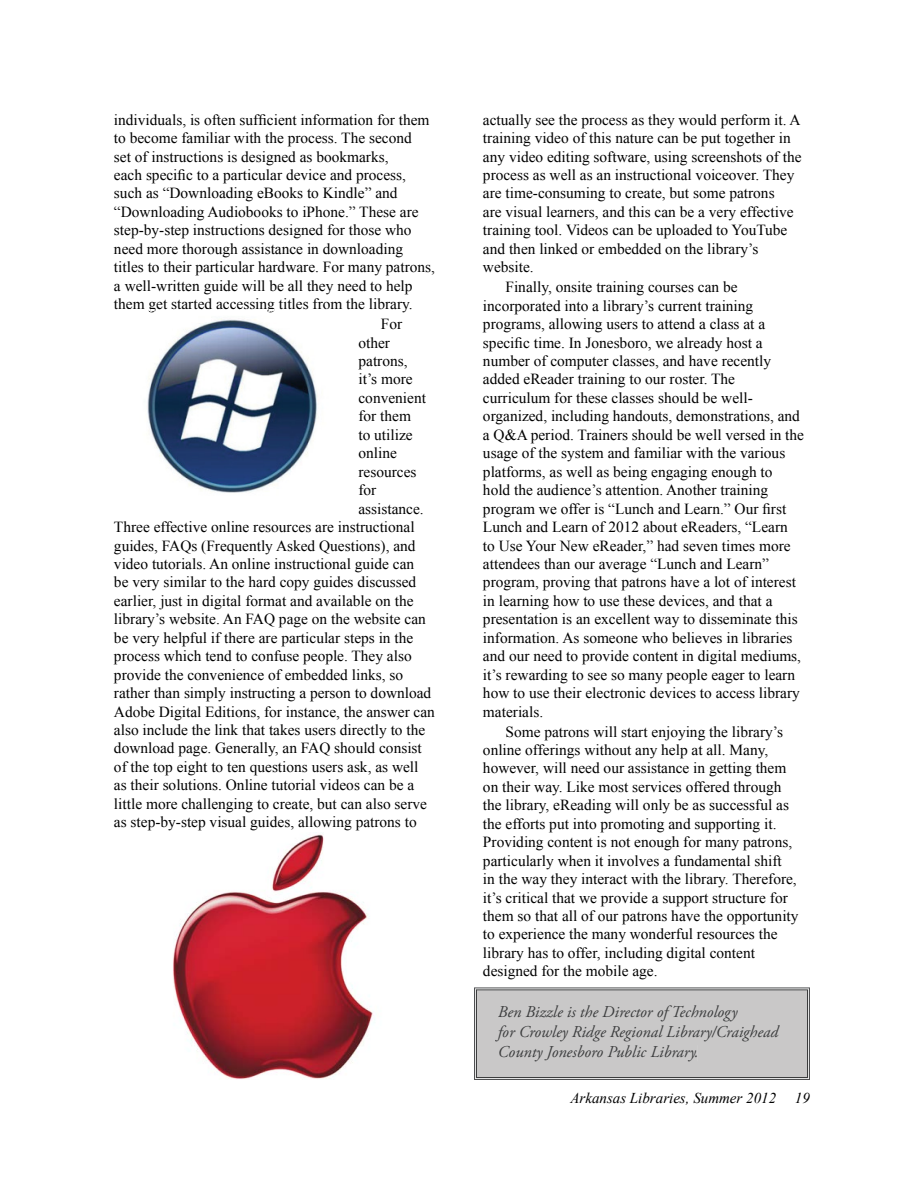
<style>
.page{position:relative;width:918px;height:1188px;background:#fff}
.page>*{position:absolute;margin:0;border:0;box-sizing:border-box;transform-origin:0 0}
.t1{font:italic 16.5px/19.8px "Adobe Garamond Pro";color:#3c3d3e}
.t2{font:15.3px/18.5px "Times New Roman";color:#000}
.t3{font:italic 15px "Times New Roman";color:#000}
.s1{color:#fff}
</style>
<div class="page">
<svg style="left:474px;top:987px;width:336px;height:93px;background:#c1c1c1"></svg>
<img style="left:147px;top:319px;width:170px;height:174px">
<img style="left:173px;top:832px;width:200px;height:248px">
<p class="t2" style="left:114px;top:112px;width:322px">individuals, is often sufficient information for them to become familiar with the process. The second<br>set of instructions is designed as bookmarks,<br>each specific to a particular device and process, such as “Downloading eBooks to Kindle” and “Downloading Audiobooks to iPhone.” These are step-by-step instructions designed for those who need more thorough assistance in downloading titles to their particular hardware. For many patrons, a well-written guide will be all they need to help them get <span class="s1">sta</span>rted a<span class="s1">cc</span>es<span class="s1">si</span>ng t<span class="s1">itle</span>s from <span class="s1">t</span>he library.</p>
<p class="t2" style="left:381px;top:316px;width:23px">For</p>
<p class="t2" style="left:358px;top:334px;width:33px">other</p>
<p class="t2" style="left:358px;top:353px;width:51px">patrons,</p>
<p class="t2" style="left:358px;top:371px;width:56px">it’s more</p>
<p class="t2" style="left:358px;top:390px;width:69px">convenient</p>
<p class="t2" style="left:358px;top:408px;width:54px">for them</p>
<p class="t2" style="left:358px;top:427px;width:56px">to utilize</p>
<p class="t2" style="left:358px;top:445px;width:40px">online</p>
<p class="t2" style="left:358px;top:464px;width:60px">resources</p>
<p class="t2" style="left:358px;top:482px;width:19px">for</p>
<p class="t2" style="left:358px;top:501px;width:67px">assistance.</p>
<p class="t2" style="left:114px;top:519px;width:302px">Three effective online resources are instructional</p>
<p class="t2" style="left:114px;top:537px;width:303px">guides, FAQs (Frequently Asked Questions), and</p>
<p class="t2" style="left:114px;top:556px;width:302px">video tutorials. An online instructional guide can</p>
<p class="t2" style="left:114px;top:574px;width:304px">be very similar to the hard copy guides discussed</p>
<p class="t2" style="left:114px;top:593px;width:301px">earlier, just in digital format and available on the</p>
<p class="t2" style="left:114px;top:611px;width:313px">library’s website. An FAQ page on the website can</p>
<p class="t2" style="left:114px;top:630px;width:301px">be very helpful if there are particular steps in the</p>
<p class="t2" style="left:114px;top:648px;width:299px">process which tend to confuse people. They also</p>
<p class="t2" style="left:114px;top:667px;width:291px">provide the convenience of embedded links, so</p>
<p class="t2" style="left:114px;top:685px;width:319px">rather than simply instructing a person to download</p>
<p class="t2" style="left:114px;top:703px;width:322px">Adobe Digital Editions, for instance, the answer can</p>
<p class="t2" style="left:114px;top:722px;width:313px">also include the link that takes users directly to the</p>
<p class="t2" style="left:114px;top:740px;width:309px">download page. Generally, an FAQ should consist</p>
<p class="t2" style="left:114px;top:759px;width:306px">of the top eight to ten questions users ask, as well</p>
<p class="t2" style="left:114px;top:777px;width:302px">as their solutions. Online tutorial videos can be a</p>
<p class="t2" style="left:114px;top:796px;width:314px">little more challenging to create, but can also serve</p>
<p class="t2" style="left:114px;top:814px;width:304px">as step-by-step visual guides, allowing patrons to</p>
<p class="t2" style="left:483px;top:112px;width:320px">actually see the process as they would perform it. A training video of this nature can be put together in any video editing software, using screenshots of the process as well as an instructional voiceover. They are time-consuming to create, but some patrons<br>are visual learners, and this can be a very effective training tool. Videos can be uploaded to YouTube and then linked or embedded on the library’s website.</p>
<p class="t2" style="left:483px;top:279px;width:323px;text-indent:22px">Finally, onsite training courses can be incorporated into a library’s current training programs, allowing users to attend a class at a specific time. In Jonesboro, we already host a number of computer classes, and have recently added eReader training to our roster. The curriculum for these classes should be well&shy;organized, including handouts, demonstrations, and a Q&amp;A period. Trainers should be well versed in the usage of the system and familiar with the various platforms, as well as being engaging enough to<br>hold the audience’s attention. Another training program we offer is “Lunch and Learn.” Our first Lunch and Learn of 2012 about eReaders, “Learn<br>to Use Your New eReader,” had seven times more attendees than our average “Lunch and Learn” program, proving that patrons have a lot of interest in learning how to use these devices, and that a presentation is an excellent way to disseminate this information. As someone who believes in libraries and our need to provide content in digital mediums, it’s rewarding to see so many people eager to learn how to use their electronic devices to access library materials.</p>
<p class="t2" style="left:483px;top:723px;width:317px;text-indent:22px">Some patrons will start enjoying the library’s online offerings without any help at all. Many, however, will need our assistance in getting them on their way. Like most services offered through the library, eReading will only be as successful as the efforts put into promoting and supporting it.<br>Providing content is not enough for many patrons, particularly when it involves a fundamental shift<br>in the way they interact with the library. Therefore, it’s critical that we provide a support structure for them so that all of our patrons have the opportunity to experience the many wonderful resources the library has to offer, including digital content designed for the mobile age.</p>
<p class="t1" style="left:498px;top:1004px;width:282px">Ben Bizzle is the Director of Technology<br>for Crowley Ridge Regional Library/Craighead<br>County Jonesboro Public Library.</p>
<p class="t3" style="left:570px;top:1093px;width:207px">Arkansas Libraries, Summer 2012</p>
<p class="t3" style="left:795px;top:1093px;width:16px">19</p>
</div>
